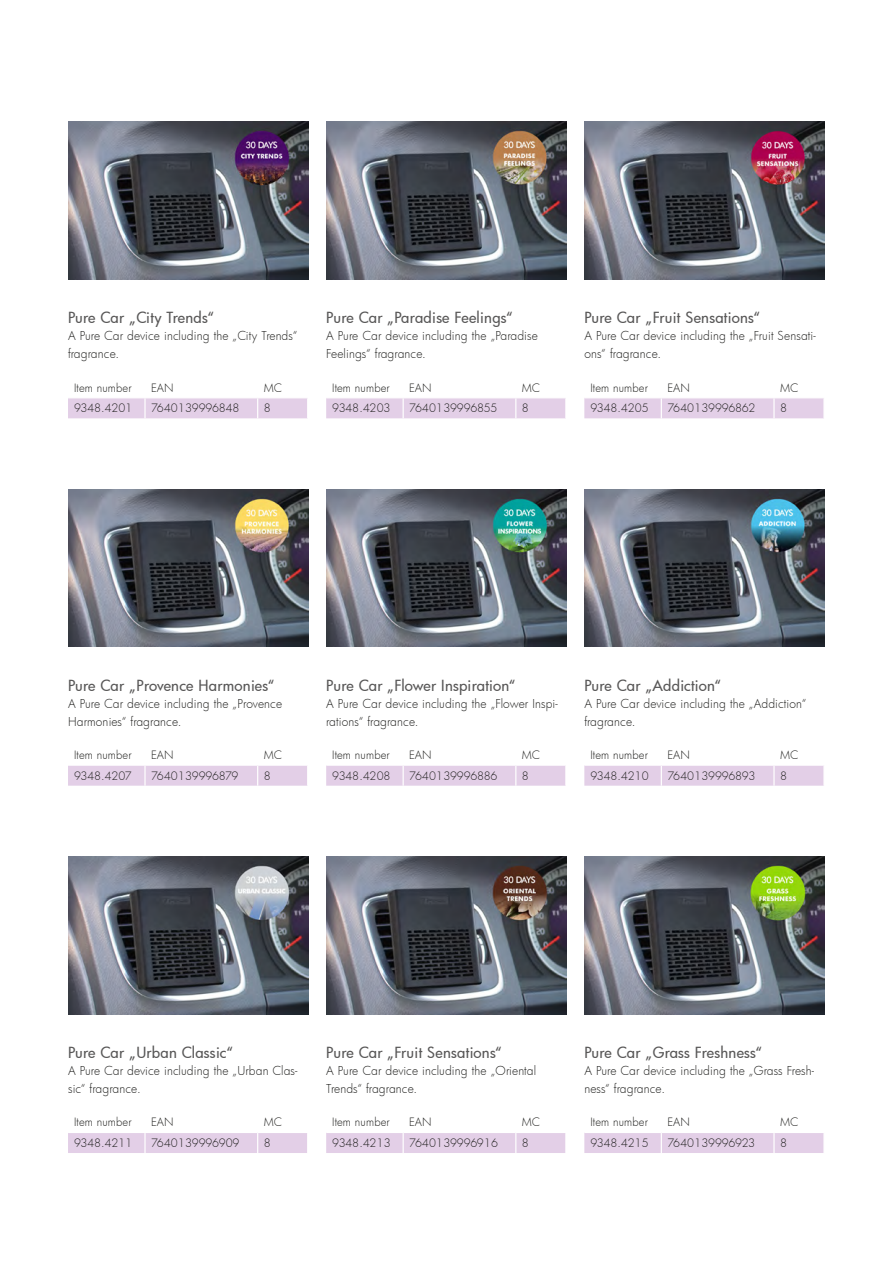
<style>
.page{position:relative;width:893px;height:1263px;background:#fff}
.page>*{position:absolute;margin:0;border:0;box-sizing:border-box;transform-origin:0 0}
.Titel_Produkte{font:500 15px "Futura";letter-spacing:.015em;color:#585757}
.Lauftext_Produkte{font:300 12px/18px "Futura";letter-spacing:.01em;color:#1d1d1b}
.Tabelle_Zahlen{font:300 11.25px "Futura";letter-spacing:-.01em;color:#1d1d1b}
.Tabelle_Text{font:300 11.25px "Futura";letter-spacing:.01em;color:#1d1d1b}
.Tabelle_Zahlen-2{font:300 11.25px "Futura";letter-spacing:-.035em;color:#1d1d1b}
</style>
<div class="page">
<img style="left:68px;top:122px;width:240px;height:157px">
<div style="left:68px;top:398px;width:240px;height:20px;background:#e3cfe7"></div>
<img style="left:326px;top:122px;width:240px;height:157px">
<svg style="left:326px;top:398px;width:240px;height:20px;background:#e3d0e7"></svg>
<img style="left:584px;top:122px;width:241px;height:157px">
<div style="left:584px;top:398px;width:239px;height:20px;background:#e3cfe7"></div>
<hr style="left:773px;top:398px;width:2px;height:20px;background:#fff">
<img style="left:68px;top:489px;width:240px;height:158px">
<svg style="left:68px;top:765px;width:240px;height:21px;background:#e4d2e8"></svg>
<img style="left:326px;top:489px;width:240px;height:158px">
<svg style="left:326px;top:765px;width:240px;height:21px;background:#e4d2e8"></svg>
<img style="left:584px;top:489px;width:241px;height:158px">
<svg style="left:584px;top:765px;width:239px;height:21px;background:#e4d1e8"></svg>
<hr style="left:774px;top:764px;width:51px;height:2px;background:#fff">
<hr style="left:773px;top:766px;width:2px;height:20px;background:#fff">
<img style="left:68px;top:856px;width:240px;height:158px">
<div style="left:68px;top:1133px;width:239px;height:20px;background:#e3cfe7"></div>
<img style="left:326px;top:856px;width:240px;height:158px">
<div style="left:326px;top:1133px;width:240px;height:20px;background:#e3cfe7"></div>
<img style="left:584px;top:856px;width:241px;height:158px">
<div style="left:584px;top:1133px;width:239px;height:20px;background:#e3cfe7"></div>
<hr style="left:773px;top:1133px;width:2px;height:20px;background:#fff">
<p class="Titel_Produkte" style="left:68px;top:308px;width:147px">Pure Car „City Trends“</p>
<p class="Lauftext_Produkte" style="left:68px;top:327px;width:231px">A Pure Car device including the „City Trends“ fragrance.</p>
<p class="Tabelle_Text" style="left:74px;top:380px;width:59px">Item number</p>
<p class="Tabelle_Text" style="left:151px;top:380px;width:24px">EAN</p>
<p class="Tabelle_Text" style="left:264px;top:380px;width:20px">MC</p>
<p class="Tabelle_Zahlen" style="left:74px;top:401px;width:60px">9348.4201</p>
<p class="Tabelle_Zahlen" style="left:151px;top:401px;width:90px">7640139996848</p>
<p class="Tabelle_Zahlen" style="left:264px;top:401px;width:8px">8</p>
<p class="Titel_Produkte" style="left:326px;top:308px;width:188px">Pure Car „Paradise Feelings“</p>
<p class="Lauftext_Produkte" style="left:326px;top:327px;width:213px">A Pure Car device including the „Paradise<br>Feelings“ fragrance.</p>
<p class="Tabelle_Text" style="left:332px;top:380px;width:59px">Item number</p>
<p class="Tabelle_Text" style="left:409px;top:380px;width:24px">EAN</p>
<p class="Tabelle_Text" style="left:522px;top:380px;width:20px">MC</p>
<p class="Tabelle_Zahlen" style="left:332px;top:401px;width:60px">9348.4203</p>
<p class="Tabelle_Zahlen" style="left:409px;top:401px;width:90px">7640139996855</p>
<p class="Tabelle_Zahlen" style="left:522px;top:401px;width:8px">8</p>
<p class="Titel_Produkte" style="left:584px;top:308px;width:177px">Pure Car „Fruit Sensations“</p>
<p class="Lauftext_Produkte" style="left:584px;top:327px;width:233px">A Pure Car device including the „Fruit Sensati&shy;ons“ fragrance.</p>
<p class="Tabelle_Text" style="left:590px;top:380px;width:59px">Item number</p>
<p class="Tabelle_Text" style="left:667px;top:380px;width:24px">EAN</p>
<p class="Tabelle_Text" style="left:780px;top:380px;width:20px">MC</p>
<p class="Tabelle_Zahlen" style="left:590px;top:401px;width:60px">9348.4205</p>
<p class="Tabelle_Zahlen" style="left:667px;top:401px;width:90px">7640139996862</p>
<p class="Tabelle_Zahlen" style="left:780px;top:401px;width:8px">8</p>
<p class="Titel_Produkte" style="left:68px;top:675px;width:208px">Pure Car „Provence Harmonies“</p>
<p class="Lauftext_Produkte" style="left:68px;top:694px;width:216px">A Pure Car device including the „Provence<br>Harmonies“ fragrance.</p>
<p class="Tabelle_Text" style="left:74px;top:747px;width:59px">Item number</p>
<p class="Tabelle_Text" style="left:151px;top:747px;width:24px">EAN</p>
<p class="Tabelle_Text" style="left:264px;top:747px;width:20px">MC</p>
<p class="Tabelle_Zahlen-2" style="left:74px;top:768px;width:59px">9348.4207</p>
<p class="Tabelle_Zahlen" style="left:151px;top:768px;width:89px">7640139996879</p>
<p class="Tabelle_Zahlen" style="left:264px;top:768px;width:8px">8</p>
<p class="Titel_Produkte" style="left:326px;top:675px;width:191px">Pure Car „Flower Inspiration“</p>
<p class="Lauftext_Produkte" style="left:326px;top:694px;width:233px">A Pure Car device including the „Flower Inspi&shy;rations“ fragrance.</p>
<p class="Tabelle_Text" style="left:332px;top:747px;width:59px">Item number</p>
<p class="Tabelle_Text" style="left:409px;top:747px;width:24px">EAN</p>
<p class="Tabelle_Text" style="left:522px;top:747px;width:20px">MC</p>
<p class="Tabelle_Zahlen" style="left:332px;top:768px;width:60px">9348.4208</p>
<p class="Tabelle_Zahlen" style="left:409px;top:768px;width:90px">7640139996886</p>
<p class="Tabelle_Zahlen" style="left:522px;top:768px;width:8px">8</p>
<p class="Titel_Produkte" style="left:584px;top:675px;width:138px">Pure Car „Addiction“</p>
<p class="Lauftext_Produkte" style="left:584px;top:694px;width:224px">A Pure Car device including the „Addiction“ fragrance.</p>
<p class="Tabelle_Text" style="left:590px;top:747px;width:59px">Item number</p>
<p class="Tabelle_Text" style="left:667px;top:747px;width:24px">EAN</p>
<p class="Tabelle_Text" style="left:780px;top:747px;width:20px">MC</p>
<p class="Tabelle_Zahlen" style="left:590px;top:768px;width:60px">9348.4210</p>
<p class="Tabelle_Zahlen" style="left:667px;top:768px;width:90px">7640139996893</p>
<p class="Tabelle_Zahlen" style="left:780px;top:768px;width:8px">8</p>
<p class="Titel_Produkte" style="left:68px;top:1042px;width:166px">Pure Car „Urban Classic“</p>
<p class="Lauftext_Produkte" style="left:68px;top:1061px;width:231px">A Pure Car device including the „Urban Clas&shy;sic“ fragrance.</p>
<p class="Tabelle_Text" style="left:74px;top:1115px;width:59px">Item number</p>
<p class="Tabelle_Text" style="left:151px;top:1115px;width:24px">EAN</p>
<p class="Tabelle_Text" style="left:264px;top:1115px;width:20px">MC</p>
<p class="Tabelle_Zahlen" style="left:74px;top:1135px;width:60px">9348.4211</p>
<p class="Tabelle_Zahlen" style="left:151px;top:1135px;width:90px">7640139996909</p>
<p class="Tabelle_Zahlen" style="left:264px;top:1135px;width:8px">8</p>
<p class="Titel_Produkte" style="left:326px;top:1042px;width:177px">Pure Car „Fruit Sensations“</p>
<p class="Lauftext_Produkte" style="left:326px;top:1061px;width:211px">A Pure Car device including the „Oriental<br>Trends“ fragrance.</p>
<p class="Tabelle_Text" style="left:332px;top:1115px;width:59px">Item number</p>
<p class="Tabelle_Text" style="left:409px;top:1115px;width:24px">EAN</p>
<p class="Tabelle_Text" style="left:522px;top:1115px;width:20px">MC</p>
<p class="Tabelle_Zahlen" style="left:332px;top:1135px;width:60px">9348.4213</p>
<p class="Tabelle_Zahlen" style="left:409px;top:1135px;width:90px">7640139996916</p>
<p class="Tabelle_Zahlen" style="left:522px;top:1135px;width:8px">8</p>
<p class="Titel_Produkte" style="left:584px;top:1042px;width:179px">Pure Car „Grass Freshness“</p>
<p class="Lauftext_Produkte" style="left:584px;top:1061px;width:231px">A Pure Car device including the „Grass Fresh&shy;ness“ fragrance.</p>
<p class="Tabelle_Text" style="left:590px;top:1115px;width:59px">Item number</p>
<p class="Tabelle_Text" style="left:667px;top:1115px;width:24px">EAN</p>
<p class="Tabelle_Text" style="left:780px;top:1115px;width:20px">MC</p>
<p class="Tabelle_Zahlen" style="left:590px;top:1135px;width:60px">9348.4215</p>
<p class="Tabelle_Zahlen" style="left:667px;top:1135px;width:89px">7640139996923</p>
<p class="Tabelle_Zahlen" style="left:780px;top:1135px;width:8px">8</p>
</div>
